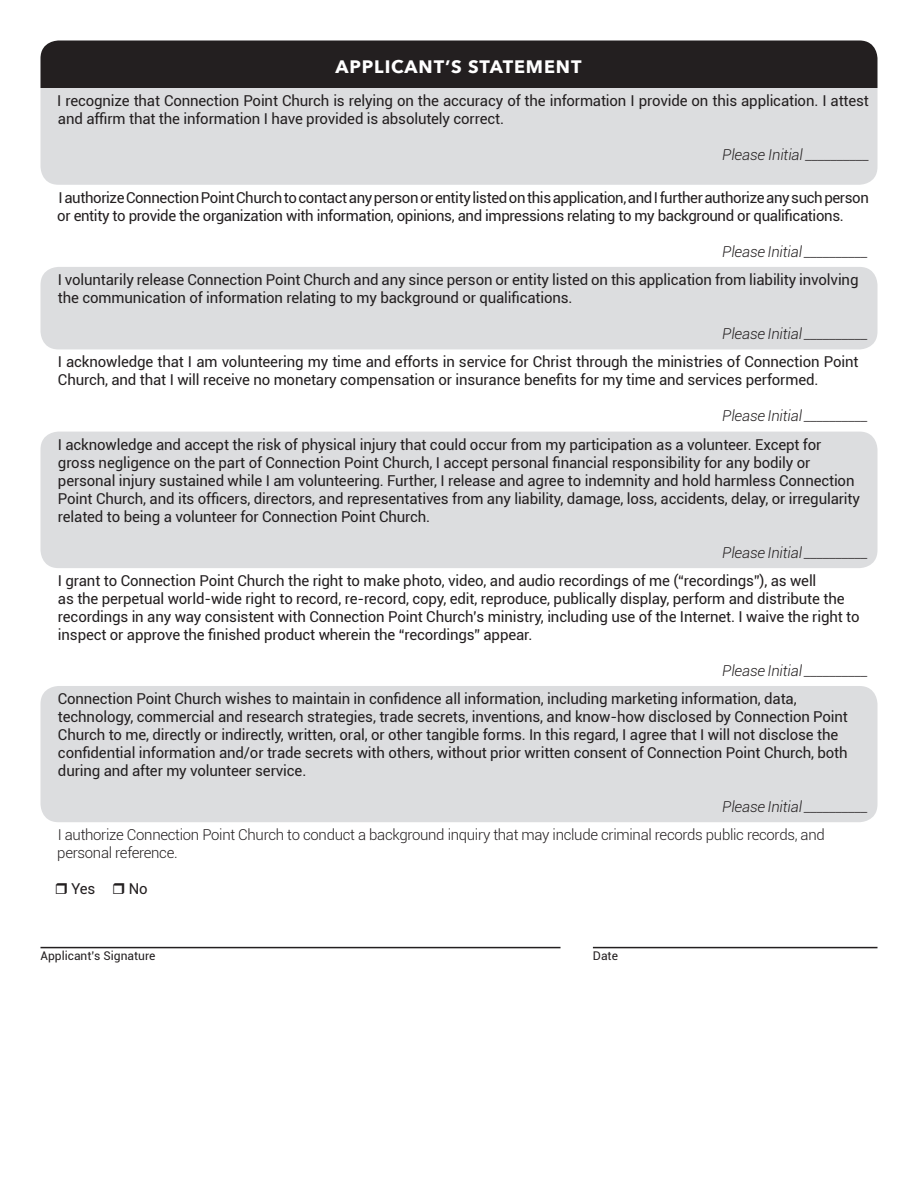
<style>
.page{position:relative;width:918px;height:1188px;background:#fff}
.page>*{position:absolute;margin:0;border:0;box-sizing:border-box;transform-origin:0 0}
.t1{font:700 18px "Avenir Next";letter-spacing:.05em;color:#fff}
.t2{font:15px/18px "Roboto";letter-spacing:-.01em;color:#231f20}
.t3{font:italic 300 15px "Roboto";letter-spacing:-.01em;color:#231f20}
.t4{font:300 15px/18px "Roboto";letter-spacing:-.02em;color:#231f20}
.t5{font:12px "Roboto";color:#231f20}
</style>
<div class="page">
<div style="left:40px;top:40px;width:838px;height:48px;background:#231f20"></div>
<div style="left:40px;top:88px;width:838px;height:97px;background:#dcdddf"></div>
<div style="left:40px;top:267px;width:838px;height:82px;background:#dcdddf;border-radius:18px"></div>
<div style="left:40px;top:432px;width:838px;height:136px;background:#dcdddf;border-radius:18px"></div>
<div style="left:40px;top:686px;width:838px;height:136px;background:#dcdddf;border-radius:18px"></div>
<hr style="left:40px;top:947px;width:521px;height:1px;background:#231f20">
<hr style="left:593px;top:947px;width:285px;height:1px;background:#231f20">
<p class="t1" style="left:335px;top:51px;width:248px">APPLICANT’S STATEMENT</p>
<p class="t2" style="left:57px;top:91px;width:813px">I recognize that Connection Point Church is relying on the accuracy of the information I provide on this application. I attest and affirm that the information I have provided is absolutely correct.</p>
<p class="t3" style="left:722px;top:144px;width:149px">Please Initial __________</p>
<p class="t2" style="left:57px;top:188px;width:813px">I authorize Connection Point Church to contact any person or entity listed on this application, and I further authorize any such person or entity to provide the organization with information, opinions, and impressions relating to my background or qualifications.</p>
<p class="t3" style="left:722px;top:241px;width:147px">Please Initial __________</p>
<p class="t2" style="left:58px;top:270px;width:802px">I voluntarily release Connection Point Church and any since person or entity listed on this application from liability involving the communication of information relating to my background or qualifications.</p>
<p class="t3" style="left:722px;top:323px;width:147px">Please Initial __________</p>
<p class="t2" style="left:58px;top:353px;width:802px">I acknowledge that I am volunteering my time and efforts in service for Christ through the ministries of Connection Point<br>Church, and that I will receive no monetary compensation or insurance benefits for my time and services performed.</p>
<p class="t3" style="left:722px;top:406px;width:147px">Please Initial __________</p>
<p class="t2" style="left:58px;top:435px;width:804px">I acknowledge and accept the risk of physical injury that could occur from my participation as a volunteer. Except for gross negligence on the part of Connection Point Church, I accept personal financial responsibility for any bodily or personal injury sustained while I am volunteering. Further, I release and agree to indemnity and hold harmless Connection Point Church, and its officers, directors, and representatives from any liability, damage, loss, accidents, delay, or irregularity related to being a volunteer for Connection Point Church.</p>
<p class="t3" style="left:722px;top:542px;width:147px">Please Initial __________</p>
<p class="t2" style="left:58px;top:571px;width:803px">I grant to Connection Point Church the right to make photo, video, and audio recordings of me (“recordings”), as well<br>as the perpetual world-wide right to record, re-record, copy, edit, reproduce, publically display, perform and distribute the recordings in any way consistent with Connection Point Church’s ministry, including use of the Internet. I waive the right to inspect or approve the finished product wherein the “recordings” appear.</p>
<p class="t3" style="left:722px;top:660px;width:147px">Please Initial __________</p>
<p class="t2" style="left:58px;top:689px;width:792px">Connection Point Church wishes to maintain in confidence all information, including marketing information, data, technology, commercial and research strategies, trade secrets, inventions, and know-how disclosed by Connection Point Church to me, directly or indirectly, written, oral, or other tangible forms. In this regard, I agree that I will not disclose the confidential information and/or trade secrets with others, without prior written consent of Connection Point Church, both during and after my volunteer service.</p>
<p class="t3" style="left:722px;top:796px;width:147px">Please Initial __________</p>
<p class="t4" style="left:57px;top:825px;width:769px">I authorize Connection Point Church to conduct a background inquiry that may include criminal records public records, and personal reference.</p>
<p class="t2" style="left:71px;top:879px;width:26px">Yes</p>
<p class="t2" style="left:129px;top:879px;width:20px">No</p>
<p class="t5" style="left:40px;top:948px;width:116px">Applicant’s Signature</p>
<p class="t5" style="left:593px;top:948px;width:27px">Date</p>
</div>
